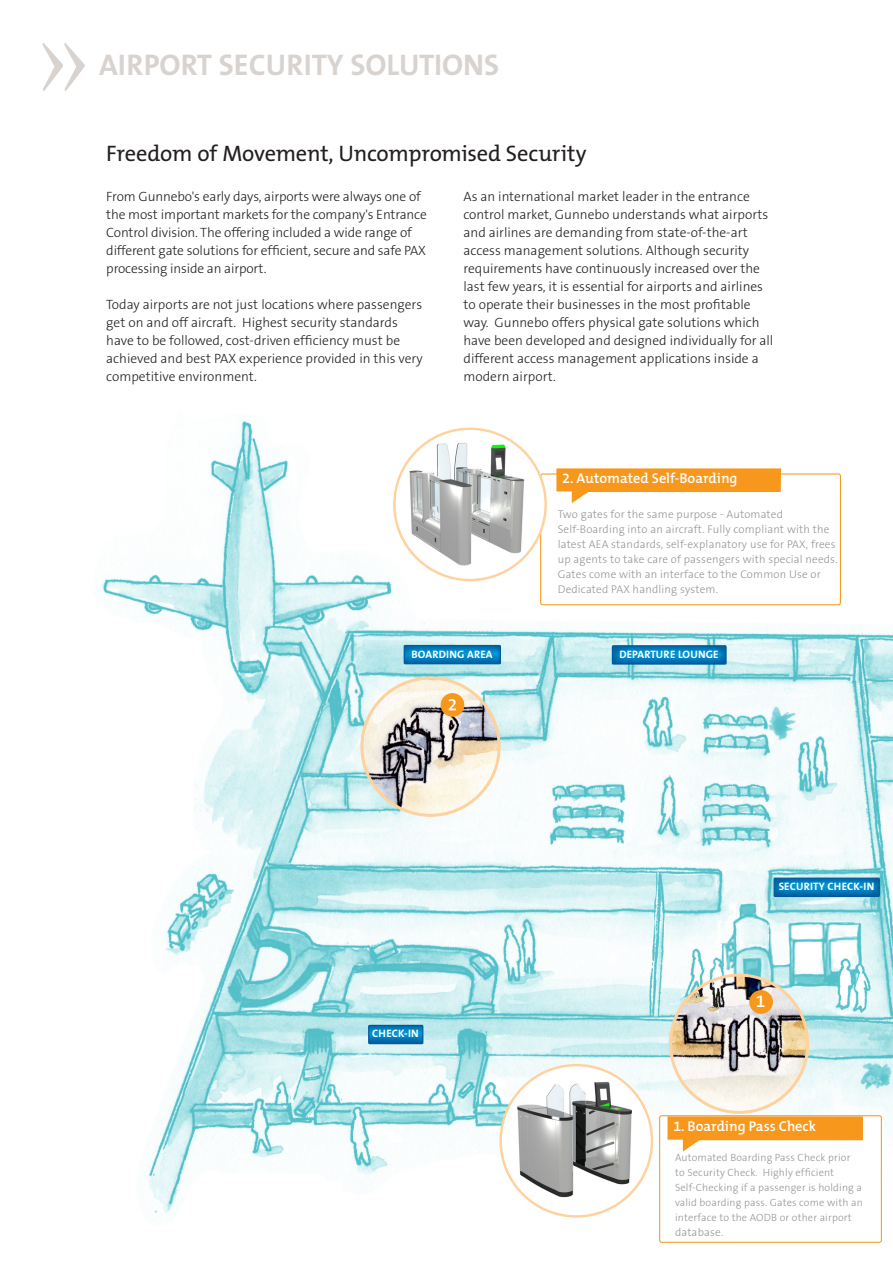
<style>
.page{position:relative;width:893px;height:1263px;background:#fff}
.page>*{position:absolute;margin:0;border:0;box-sizing:border-box;transform-origin:0 0}
.Page_Description{font:700 30px "The Mix B7";color:#d9d3d0}
.Heading_2_-_page_2{font:22.5px "The Mix B5 Plain";letter-spacing:-.01em;color:#231f20}
.t1{font:600 17.55px "The Mix B6";color:#fff}
.t2{font:600 14.25px "The Mix B6";color:#fff}
.Bread{font:300 13.5px/18px "The Sans B3";color:#231f20}
.Bodytext{font:300 11.25px/15px "The Sans B3";letter-spacing:.015em;color:#939598}
.Bodytext-2{font:700 10.8px "The Mix B7";letter-spacing:.015em;color:#fff}
.Bodytext-3{font:300 10.5px/15px "The Sans B3";letter-spacing:.015em;color:#939598}
</style>
<div class="page">
<img style="left:101px;top:420px;width:792px;height:798px">
<svg style="left:42px;top:42px;width:43px;height:50px"></svg>
<div style="left:541px;top:474px;width:299px;height:131px;background:#fff;border-radius:2px"></div>
<div style="left:540px;top:473px;width:301px;height:132px;border:1px solid #f7981d;border-radius:2px"></div>
<svg style="left:556px;top:468px;width:225px;height:35px"></svg>
<div style="left:660px;top:1116px;width:221px;height:126px;background:#fff;border-radius:2px"></div>
<div style="left:659px;top:1115px;width:223px;height:128px;border:1px solid #f7981d;border-radius:2px"></div>
<svg style="left:667px;top:1116px;width:196px;height:35px"></svg>
<img style="left:406px;top:647px;width:93px;height:15px">
<div style="left:404px;top:645px;width:97px;height:19px;border:1px solid #00599b"></div>
<img style="left:614px;top:647px;width:111px;height:16px">
<div style="left:612px;top:645px;width:115px;height:20px;border:1px solid #00599b"></div>
<img style="left:370px;top:1027px;width:51px;height:15px">
<div style="left:368px;top:1025px;width:55px;height:19px;border:1px solid #00599b"></div>
<img style="left:776px;top:880px;width:102px;height:15px">
<div style="left:774px;top:878px;width:106px;height:19px;border:1px solid #00599b"></div>
<img style="left:362px;top:678px;width:137px;height:137px;border-radius:69px">
<div style="left:360px;top:676px;width:141px;height:141px;border:3px solid #fdd29f;border-radius:50%"></div>
<div style="left:441px;top:693px;width:23px;height:24px;background:#f7981d;border-radius:50%"></div>
<svg style="left:449px;top:699px;width:7px;height:11px"></svg>
<img style="left:670px;top:975px;width:138px;height:137px;border-radius:69px">
<div style="left:669px;top:974px;width:140px;height:140px;border:3px solid #fdd29f;border-radius:50%"></div>
<div style="left:749px;top:990px;width:24px;height:24px;background:#f7981d;border-radius:50%"></div>
<img style="left:394px;top:431px;width:146px;height:149px">
<img style="left:501px;top:1065px;width:151px;height:151px;border-radius:76px">
<p class="Page_Description" style="left:99px;top:49px;width:402px">AIRPORT SECURITY SOLUTIONS</p>
<p class="Heading_2_-_page_2" style="left:106px;top:142px;width:482px">Freedom of Movement, Uncompromised Security</p>
<p class="Bread" style="left:106px;top:188px;width:322px">From Gunnebo's early days, airports were always one of the most important markets for the company's Entrance Control division. The offering included a wide range of different gate solutions for efficient, secure and safe PAX processing inside an airport.</p>
<p class="Bread" style="left:106px;top:296px;width:318px">Today airports are not just locations where passengers get on and off aircraft. Highest security standards have to be followed, cost-driven efficiency must be achieved and best PAX experience provided in this very competitive environment.</p>
<p class="Bread" style="left:463px;top:188px;width:311px">As an international market leader in the entrance control market, Gunnebo understands what airports and airlines are demanding from state-of-the-art access management solutions. Although security requirements have continuously increased over the last few years, it is essential for airports and airlines to operate their businesses in the most profitable way. Gunnebo offers physical gate solutions which have been developed and designed individually for all different access management applications inside a modern airport.</p>
<p class="t2" style="left:562px;top:471px;width:177px">2. Automated Self-Boarding</p>
<p class="Bodytext" style="left:558px;top:507px;width:281px">Two gates for the same purpose - Automated Self-Boarding into an aircraft. Fully compliant with the latest AEA standards, self-explanatory use for PAX, frees up agents to take care of passengers with special needs.<br>Gates come with an interface to the Common Use or Dedicated PAX handling system.</p>
<p class="Bodytext-2" style="left:411px;top:648px;width:83px">BOARDING AREA</p>
<p class="Bodytext-2" style="left:619px;top:648px;width:101px">DEPARTURE LOUNGE</p>
<p class="Bodytext-2" style="left:372px;top:1028px;width:48px">CHECK-IN</p>
<p class="Bodytext-2" style="left:779px;top:881px;width:97px">SECURITY CHECK-IN</p>
<p class="t1" style="left:756px;top:992px;width:11px">1</p>
<p class="t2" style="left:673px;top:1119px;width:144px">1. Boarding Pass Check</p>
<p class="Bodytext-3" style="left:675px;top:1151px;width:189px">Automated Boarding Pass Check prior<br>to Security Check. Highly efficient Self-Checking if a passenger is holding a valid boarding pass. Gates come with an interface to the AODB or other airport</p>
<p class="Bodytext" style="left:675px;top:1225px;width:50px">database.</p>
</div>
